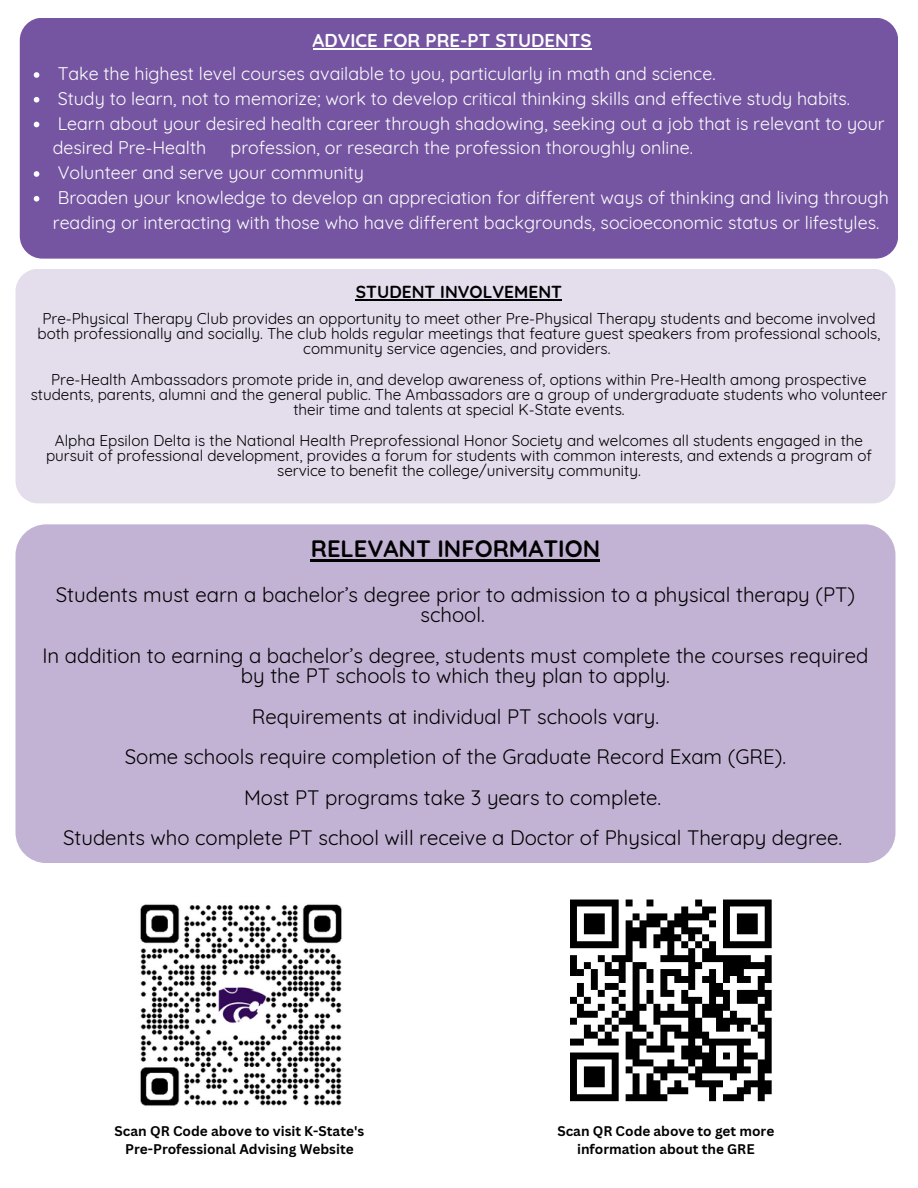
<style>
.page{position:relative;width:918px;height:1188px;background:#fff}
.page>*{position:absolute;margin:0;border:0;box-sizing:border-box;transform-origin:0 0}
.t1{font:700 23.7px "Quicksand";color:#000}
.t2{font:20.4px/40.5px "Quicksand";color:#000;text-align:center}
.t3{font:700 18.6px "Quicksand";color:#fff}
.t4{font:17.85px/24.8px "Quicksand";color:#fff}
.t5{font:700 17.4px "Quicksand";color:#000}
.t6{font:15.3px/15.1px "Quicksand";color:#000;text-align:center}
.t7{font:700 13.65px/18px "Canva Sans";color:#000;text-align:center}
</style>
<div class="page">
<div style="left:20px;top:18px;width:878px;height:241px;background:#7555a1;border-radius:23px"></div>
<svg style="left:34px;top:72px;width:5px;height:6px"></svg>
<svg style="left:34px;top:97px;width:5px;height:6px"></svg>
<svg style="left:34px;top:122px;width:5px;height:5px"></svg>
<svg style="left:34px;top:171px;width:5px;height:6px"></svg>
<svg style="left:34px;top:196px;width:5px;height:6px"></svg>
<hr style="left:313px;top:49px;width:279px;height:1px;background:#fff">
<div style="left:15px;top:269px;width:880px;height:234px;background:#e3ddec;border-radius:23px"></div>
<hr style="left:356px;top:299px;width:206px;height:1px;background:#000">
<div style="left:15px;top:524px;width:881px;height:339px;background:#c2b3d5;border-radius:31px"></div>
<hr style="left:311px;top:559px;width:289px;height:3px;background:#000">
<img style="left:140px;top:904px;width:202px;height:202px">
<svg style="left:570px;top:899px;width:202px;height:203px"></svg>
<p class="t3" style="left:313px;top:29px;width:280px">ADVICE FOR PRE-PT STUDENTS</p>
<h2 class="t4" style="left:58px;top:61px;width:659px">Take the highest level courses available to you, particularly in math and science.</h2>
<p class="t4" style="left:58px;top:86px;width:794px">Study to learn, not to memorize; work to develop critical thinking skills and effective study habits.</p>
<p class="t4" style="left:53px;top:110px;width:833px">Learn about your desired health career through shadowing, seeking out a job that is relevant to your desired Pre-Health</p>
<p class="t4" style="left:231px;top:135px;width:464px">profession, or research the profession thoroughly online.</p>
<p class="t4" style="left:58px;top:160px;width:308px">Volunteer and serve your community</p>
<p class="t4" style="left:53px;top:185px;width:838px">Broaden your knowledge to develop an appreciation for different ways of thinking and living through reading or interacting with those who have different backgrounds, socioeconomic status or lifestyles.</p>
<h4 class="t5" style="left:356px;top:281px;width:208px">STUDENT INVOLVEMENT</h4>
<h6 class="t6" style="left:38px;top:311px;width:844px">Pre-Physical Therapy Club provides an opportunity to meet other Pre-Physical Therapy students and become involved both professionally and socially. The club holds regular meetings that feature guest speakers from professional schools, community service agencies, and providers.</h6>
<h6 class="t6" style="left:31px;top:372px;width:858px">Pre-Health Ambassadors promote pride in, and develop awareness of, options within Pre-Health among prospective students, parents, alumni and the general public. The Ambassadors are a group of undergraduate students who volunteer their time and talents at special K-State events.</h6>
<h6 class="t6" style="left:46px;top:432px;width:827px">Alpha Epsilon Delta is the National Health Preprofessional Honor Society and welcomes all students engaged in the pursuit of professional development, provides a forum for students with common interests, and extends a program of service to benefit the college/university community.</h6>
<h1 class="t1" style="left:311px;top:533px;width:291px">RELEVANT INFORMATION</h1>
<h2 class="t2" style="left:56px;top:584px;width:801px;line-height:20.2px">Students must earn a bachelor’s degree prior to admission to a physical therapy (PT) school.</h2>
<h2 class="t2" style="left:43px;top:645px;width:827px;line-height:20.2px">In addition to earning a bachelor’s degree, students must complete the courses required by the PT schools to which they plan to apply.</h2>
<h2 class="t2" style="left:63px;top:696px;width:781px">Requirements at individual PT schools vary.<br>Some schools require completion of the Graduate Record Exam (GRE).<br>Most PT programs take 3 years to complete.<br>Students who complete PT school will receive a Doctor of Physical Therapy degree.</h2>
<p class="t7" style="left:115px;top:1122px;width:251px">Scan QR Code above to visit K-State's</p>
<p class="t7" style="left:125px;top:1140px;width:230px">Pre-Professional Advising Website</p>
<p class="t7" style="left:557px;top:1122px;width:218px">Scan QR Code above to get more information about the GRE</p>
</div>
